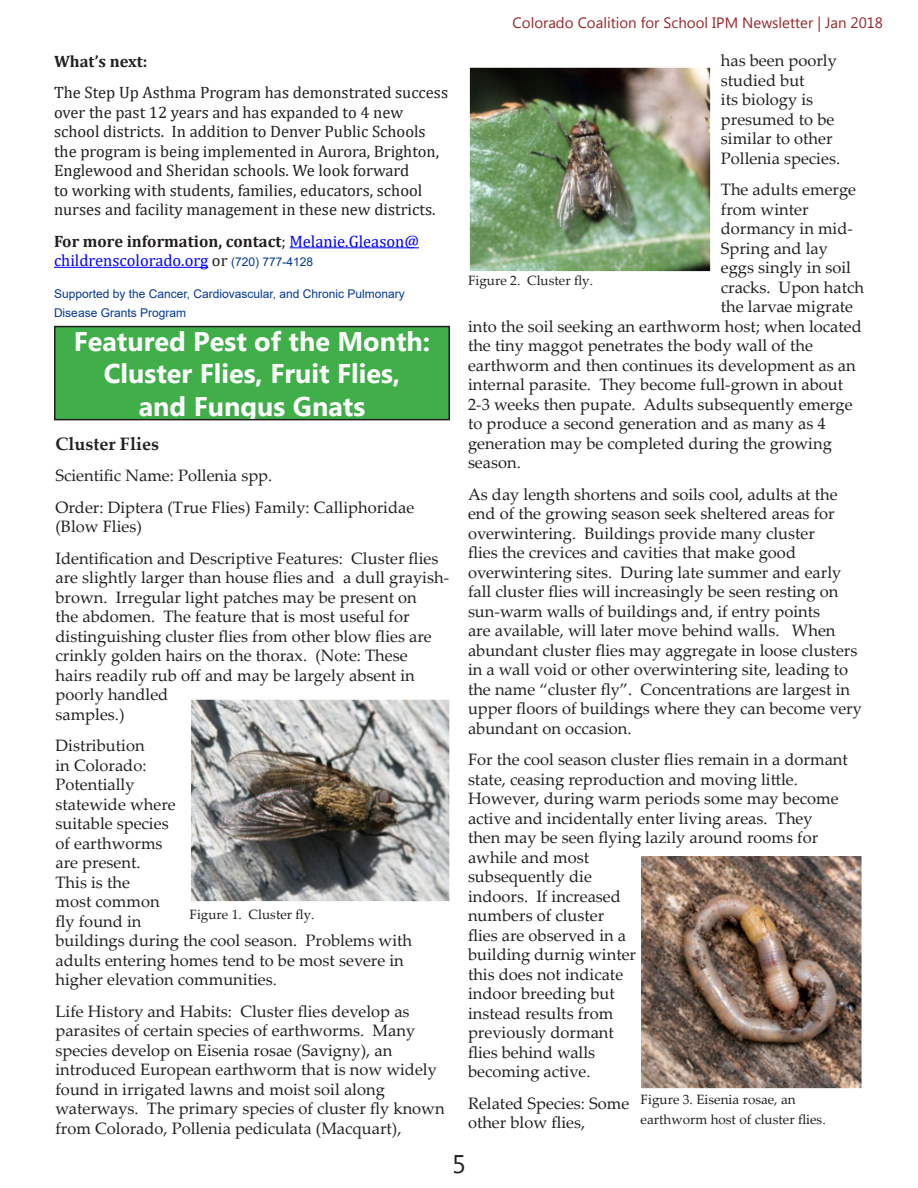
<style>
.page{position:relative;width:918px;height:1188px;background:#fff}
.page>*{position:absolute;margin:0;border:0;box-sizing:border-box;transform-origin:0 0}
.School_IPM_-_Column{font:700 27px "Microsoft New Tai Lue";color:#fff}
.t1{font:25.5px "Microsoft New Tai Lue";color:#231f20}
.t2{font:700 18px "Palatino Linotype";color:#231f20}
.t3{font:16.5px/19.5px "Palatino Linotype";color:#231f20}
.t4{font:16.5px/19.5px "Cambria";color:#231f20}
.t5{font:16.5px/19.5px "Cambria";color:#00f}
.t6{font:700 16.5px "Cambria";color:#231f20}
.t7{font:15px "Microsoft New Tai Lue";color:#94262a}
.captions{font:13.5px/19.5px "Palatino Linotype";color:#231f20}
.t8{font:12px/19.5px "Arial";color:#023890}
.s1{font-weight:700;color:#231f20}
.s2{color:#231f20}
.s3{font-family:"Arial";font-size:12px;color:#023890}
</style>
<div class="page">
<hr style="left:289px;top:247px;width:130px;height:1px;background:#00f">
<hr style="left:54px;top:267px;width:154px;height:1px;background:#00f">
<div style="left:55px;top:327px;width:394px;height:93px;background:#40ae49"></div>
<div style="left:54px;top:326px;width:396px;height:94px;border:2px solid #231f20"></div>
<img style="left:191px;top:699px;width:259px;height:203px">
<img style="left:470px;top:67px;width:241px;height:204px">
<img style="left:641px;top:857px;width:221px;height:232px">
<p class="t6" style="left:54px;top:50px;width:95px">What’s next:</p>
<p class="t4" style="left:54px;top:83px;width:396px">The Step Up Asthma Program has demonstrated success over the past 12 years and has expanded to 4 new school districts. In addition to Denver Public Schools the program is being implemented in Aurora, Brighton, Englewood and Sheridan schools. We look forward<br>to working with students, families, educators, school nurses and facility management in these new districts.</p>
<p class="t5" style="left:54px;top:231px;width:367px"><span class="s1">For more information, contact</span><span class="s2">;</span> Melanie.Gleason@ childrenscolorado.org <span class="s2">or</span> <span class="s3">(720) 777-4128</span></p>
<p class="t8" style="left:54px;top:284px;width:352px">Supported by the Cancer, Cardiovascular, and Chronic Pulmonary<br>Disease Grants Program</p>
<p class="School_IPM_-_Column" style="left:74px;top:326px;width:358px">Featured Pest of the Month:</p>
<p class="School_IPM_-_Column" style="left:104px;top:358px;width:298px">Cluster Flies, Fruit Flies,</p>
<p class="School_IPM_-_Column" style="left:139px;top:391px;width:228px">and Fungus Gnats</p>
<p class="t2" style="left:56px;top:431px;width:105px">Cluster Flies</p>
<p class="t3" style="left:56px;top:465px;width:218px">Scientific Name: Pollenia spp.</p>
<p class="t3" style="left:56px;top:497px;width:360px">Order: Diptera (True Flies) Family: Calliphoridae (Blow Flies)</p>
<p class="t3" style="left:56px;top:548px;width:395px">Identification and Descriptive Features: Cluster flies are slightly larger than house flies and a dull grayish&shy;brown. Irregular light patches may be present on<br>the abdomen. The feature that is most useful for distinguishing cluster flies from other blow flies are crinkly golden hairs on the thorax. (Note: These<br>hairs readily rub off and may be largely absent in poorly handled<br>samples.)</p>
<p class="t3" style="left:56px;top:735px;width:358px">Distribution<br>in Colorado:<br>Potentially<br>statewide where<br>suitable species<br>of earthworms<br>are present.<br>This is the<br>most common<br>fly found in<br>buildings during the cool season. Problems with adults entering homes tend to be most severe in higher elevation communities.</p>
<p class="t3" style="left:56px;top:1001px;width:391px">Life History and Habits: Cluster flies develop as parasites of certain species of earthworms. Many species develop on Eisenia rosae (Savigny), an introduced European earthworm that is now widely found in irrigated lawns and moist soil along waterways. The primary species of cluster fly known from Colorado, Pollenia pediculata (Macquart),</p>
<p class="captions" style="left:190px;top:904px;width:127px">Figure 1. Cluster fly.</p>
<p class="t7" style="left:513px;top:14px;width:372px">Colorado Coalition for School IPM Newsletter | Jan 2018</p>
<p class="t3" style="left:721px;top:50px;width:121px">has been poorly studied but<br>its biology is presumed to be similar to other<br>Pollenia species.</p>
<p class="t3" style="left:721px;top:179px;width:137px">The adults emerge</p>
<p class="t3" style="left:721px;top:199px;width:89px">from winter</p>
<p class="t3" style="left:721px;top:218px;width:134px">dormancy in mid-</p>
<p class="t3" style="left:721px;top:238px;width:109px">Spring and lay</p>
<p class="t3" style="left:721px;top:257px;width:132px">eggs singly in soil</p>
<p class="t3" style="left:721px;top:277px;width:145px">cracks. Upon hatch</p>
<p class="t3" style="left:721px;top:296px;width:134px">the larvae migrate</p>
<p class="t3" style="left:468px;top:316px;width:395px">into the soil seeking an earthworm host; when located</p>
<p class="t3" style="left:468px;top:335px;width:347px">the tiny maggot penetrates the body wall of the</p>
<p class="t3" style="left:468px;top:355px;width:389px">earthworm and then continues its development as an</p>
<p class="t3" style="left:468px;top:374px;width:377px">internal parasite. They become full-grown in about</p>
<p class="t3" style="left:468px;top:394px;width:386px">2-3 weeks then pupate. Adults subsequently emerge</p>
<p class="t3" style="left:468px;top:413px;width:359px">to produce a second generation and as many as 4</p>
<p class="t3" style="left:468px;top:433px;width:365px">generation may be completed during the growing</p>
<p class="t3" style="left:468px;top:452px;width:54px">season.</p>
<p class="t3" style="left:468px;top:484px;width:395px">As day length shortens and soils cool, adults at the end of the growing season seek sheltered areas for overwintering. Buildings provide many cluster<br>flies the crevices and cavities that make good overwintering sites. During late summer and early fall cluster flies will increasingly be seen resting on sun-warm walls of buildings and, if entry points<br>are available, will later move behind walls. When abundant cluster flies may aggregate in loose clusters in a wall void or other overwintering site, leading to the name “cluster fly”. Concentrations are largest in upper floors of buildings where they can become very abundant on occasion.</p>
<p class="t3" style="left:468px;top:749px;width:381px">For the cool season cluster flies remain in a dormant state, ceasing reproduction and moving little.<br>However, during warm periods some may become active and incidentally enter living areas. They then may be seen flying lazily around rooms for awhile and most<br>subsequently die<br>indoors. If increased<br>numbers of cluster<br>flies are observed in a<br>building durnig winter<br>this does not indicate<br>indoor breeding but<br>instead results from<br>previously dormant<br>flies behind walls<br>becoming active.</p>
<p class="t3" style="left:468px;top:1093px;width:163px">Related Species: Some other blow flies,</p>
<p class="captions" style="left:468px;top:270px;width:127px">Figure 2. Cluster fly.</p>
<p class="captions" style="left:641px;top:1089px;width:187px">Figure 3. Eisenia rosae, an earthworm host of cluster flies.</p>
<h2 class="t1" style="left:452px;top:1149px;width:15px">5</h2>
</div>
